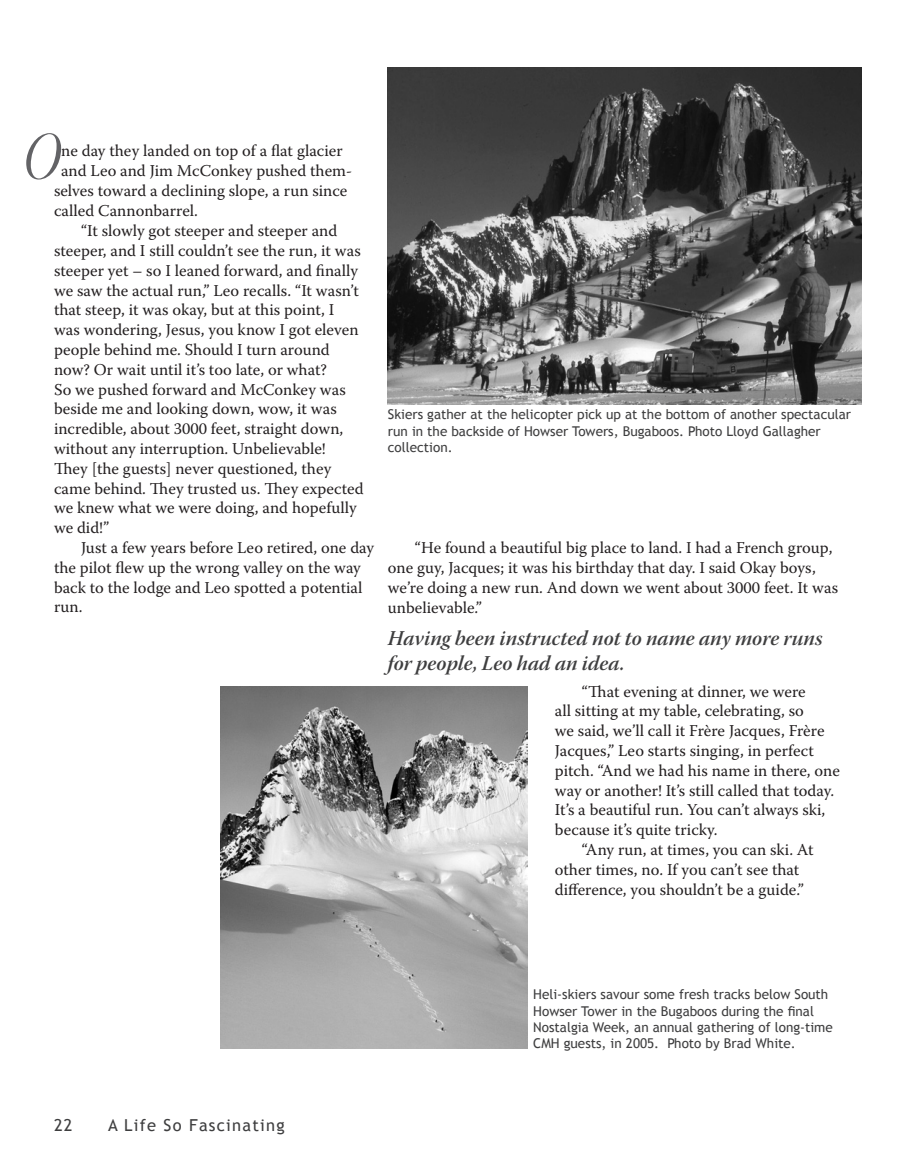
<style>
.page{position:relative;width:905px;height:1175px;background:#fff}
.page>*{position:absolute;margin:0;border:0;box-sizing:border-box;transform-origin:0 0}
.first_paragraph{font:63.3px "Warnock Pro Light It Disp";color:#636366}
.Text_sub-title_mini{font:21px/25.2px "Warnock Pro Semibold It Subh";color:#3e3e3f}
.Body_text{font:16.5px/19.8px "Warnock Pro";color:#231f20}
.first_paragraph-2{font:16.5px "Warnock Pro";color:#231f20}
.t1{font:16.5px "Trebuchet MS";letter-spacing:.075em;color:#3e3e3f}
.photo_caption{font:13.5px/16.2px "Trebuchet MS";color:#3e3e3f}
</style>
<div class="page">
<img style="left:221px;top:687px;width:307px;height:361px">
<img style="left:388px;top:68px;width:473px;height:336px">
<p class="first_paragraph" style="left:23px;top:121px;width:40px">O</p>
<p class="first_paragraph-2" style="left:61px;top:141px;width:283px">ne day they landed on top of a flat glacier</p>
<p class="first_paragraph-2" style="left:61px;top:161px;width:292px">and Leo and Jim McConkey pushed them-</p>
<p class="first_paragraph-2" style="left:54px;top:180px;width:295px">selves toward a declining slope, a run since</p>
<p class="first_paragraph-2" style="left:54px;top:200px;width:145px">called Cannonbarrel.</p>
<p class="Body_text" style="left:54px;top:220px;width:311px;text-indent:27px">“It slowly got steeper and steeper and steeper, and I still couldn’t see the run, it was steeper yet – so I leaned forward, and finally we saw the actual run,” Leo recalls. “It wasn’t that steep, it was okay, but at this point, I was wondering, Jesus, you know I got eleven people behind me. Should I turn around now? Or wait until it’s too late, or what?<br>So we pushed forward and McConkey was beside me and looking down, wow, it was incredible, about 3000 feet, straight down, without any interruption. Unbelievable!<br>They [the guests] never questioned, they came behind. They trusted us. They expected we knew what we were doing, and hopefully we did!”</p>
<p class="Body_text" style="left:54px;top:537px;width:321px;text-indent:27px">Just a few years before Leo retired, one day the pilot flew up the wrong valley on the way back to the lodge and Leo spotted a potential run.</p>
<p class="Body_text" style="left:388px;top:538px;width:451px;text-indent:27px">“He found a beautiful big place to land. I had a French group, one guy, Jacques; it was his birthday that day. I said Okay boys, we’re doing a new run. And down we went about 3000 feet. It was unbelievable.”</p>
<p class="Text_sub-title_mini" style="left:388px;top:625px;width:436px">Having been instructed not to name any more runs for people, Leo had an idea.</p>
<p class="Body_text" style="left:555px;top:681px;width:286px;text-indent:27px">“That evening at dinner, we were<br>all sitting at my table, celebrating, so<br>we said, we’ll call it Frère Jacques, Frère Jacques,” Leo starts singing, in perfect pitch. “And we had his name in there, one way or another! It’s still called that today.<br>It’s a beautiful run. You can’t always ski, because it’s quite tricky.</p>
<p class="Body_text" style="left:555px;top:839px;width:260px;text-indent:27px">“Any run, at times, you can ski. At other times, no. If you can’t see that difference, you shouldn’t be a guide.”</p>
<p class="photo_caption" style="left:388px;top:407px;width:464px">Skiers gather at the helicopter pick up at the bottom of another spectacular run in the backside of Howser Towers, Bugaboos. Photo Lloyd Gallagher collection.</p>
<p class="t1" style="left:54px;top:1115px;width:20px">22</p>
<p class="t1" style="left:108px;top:1115px;width:178px">A Life So Fascinating</p>
<p class="photo_caption" style="left:533px;top:986px;width:301px">Heli-skiers savour some fresh tracks below South Howser Tower in the Bugaboos during the final Nostalgia Week, an annual gathering of long-time CMH guests, in 2005. Photo by Brad White.</p>
</div>
